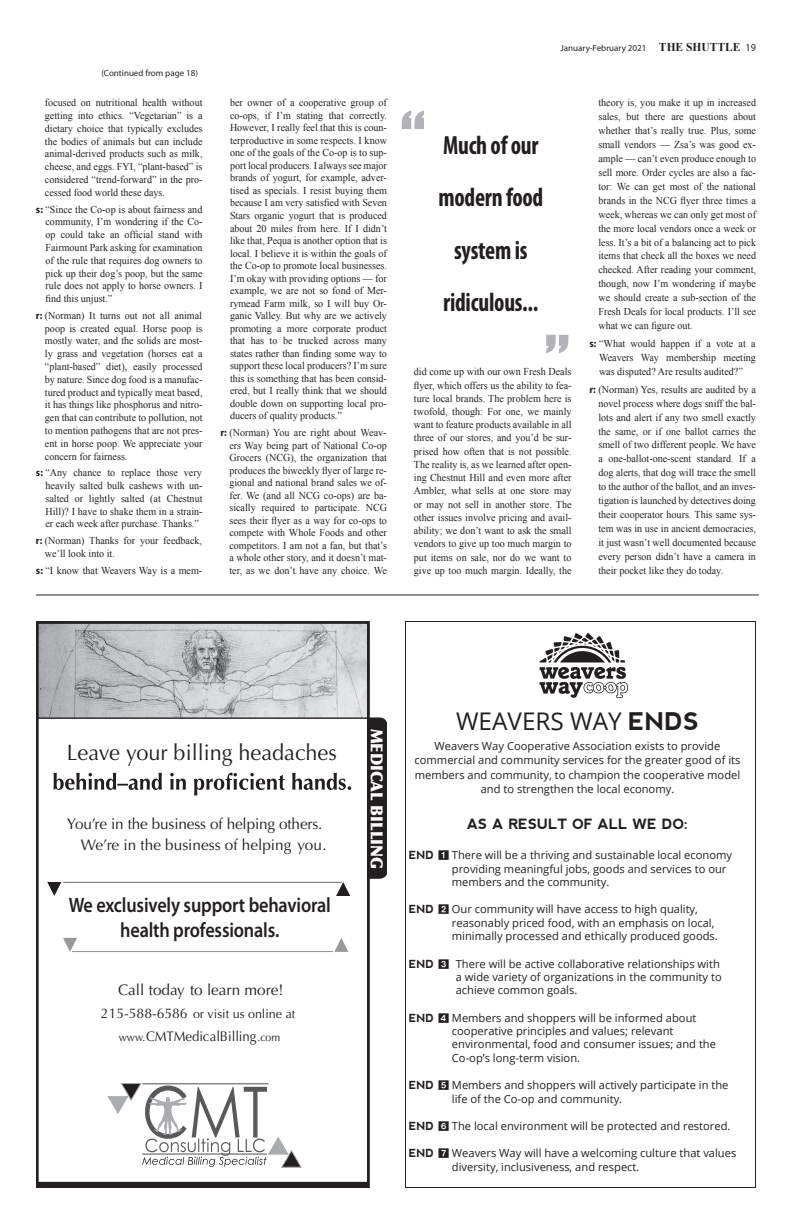
<style>
.page{position:relative;width:792px;height:1224px;background:#fff}
.page>*{position:absolute;margin:0;border:0;box-sizing:border-box;transform-origin:0 0}
.pullquotes{font:72px "Impact";color:#b2b3b7}
.Head_18pt{font:700 condensed 26.4px/52.4px "Myriad Pro";letter-spacing:-.01em;color:#231f20;text-align:center;scale:.91 1}
.t1{font:24.3px "Open Sans";color:#231f20}
.t2{font:22.3px "Optima";color:#231f20}
.t3{font:600 20.9px/25.1px "Myriad Pro";letter-spacing:-.01em;color:#231f20;text-align:center;scale:.87 1}
.t4{font:900 16.7px "Optima";color:#fff;scale:.9 1}
.t5{font:15.3px/20.9px "Optima";color:#231f20;text-align:right}
.t6{font:700 14.2px "nevis";color:#231f20}
.t7{font:13.9px "Optima";color:#231f20;scale:.95 1}
.t8{font:12.5px "Optima";color:#231f20}
.t9{font:11.1px/13.4px "Open Sans";color:#231f20}
.body_no_indent{font:10.5px/12.5px "Times New Roman";color:#231f20;text-align:justify;scale:.96 1}
.Jumplines{font:9px "Myriad Pro";color:#231f20}
.s1{font-family:"Myriad Pro";font-weight:700}
.s2{font-family:"Times New Roman";font-weight:700;font-size:12px}
.s3{font-size:10.5px}
.s4{font-size:13.9px}
.s5{font-size:11.1px}
.s6{font-family:"nevis";font-weight:700}
.s7{font-family:"Bundesbahn Pi One"}
</style>
<div class="page">
<svg style="left:539px;top:633px;width:89px;height:65px"></svg>
<hr style="left:36px;top:595px;width:723px;height:1px;background:#231f20">
<svg style="left:107px;top:1083px;width:195px;height:85px"></svg>
<img style="left:40px;top:625px;width:326px;height:92px">
<hr style="left:36px;top:717px;width:332px;height:2px;background:#231f20">
<div style="left:370px;top:717px;width:17px;height:162px;background:#231f20"></div>
<div style="left:36px;top:621px;width:334px;height:567px;border:3px solid #231f20"></div>
<div style="left:36px;top:1182px;width:333px;height:6px;background:#231f20"></div>
<svg style="left:54px;top:773px;width:297px;height:23px"></svg>
<hr style="left:63px;top:882px;width:279px;height:1px;background:#6c6d70">
<hr style="left:72px;top:951px;width:261px;height:1px;background:#939598">
<svg style="left:47px;top:882px;width:14px;height:14px"></svg>
<svg style="left:336px;top:882px;width:14px;height:14px"></svg>
<svg style="left:63px;top:938px;width:14px;height:14px"></svg>
<svg style="left:334px;top:938px;width:14px;height:14px"></svg>
<p class="Jumplines" style="left:101px;top:67px;width:98px">(Continued from page 18)</p>
<p class="body_no_indent" style="left:45px;top:96px;width:166px;line-height:12.8px">focused on nutritional health without getting into ethics. “Vegetarian” is a dietary choice that typically excludes the bodies of animals but can include animal-derived products such as milk, cheese, and eggs. FYI, “plant-based” is considered “trend-forward” in the pro&shy;cessed food world these days.</p>
<p class="body_no_indent" style="left:46px;top:203px;width:165px;line-height:12.8px;text-indent:-10px"><span class="s1">s:</span> “Since the Co-op is about fairness and community, I’m wondering if the Co&shy;op could take an official stand with Fairmount Park asking for examination of the rule that requires dog owners to pick up their dog’s poop, but the same rule does not apply to horse owners. I find this unjust.”</p>
<p class="body_no_indent" style="left:45px;top:309px;width:166px;line-height:12.8px;text-indent:-9px"><span class="s1">r:</span> (Norman) It turns out not all animal poop is created equal. Horse poop is mostly water, and the solids are most&shy;ly grass and vegetation (horses eat a “plant-based” diet), easily processed by nature. Since dog food is a manufac&shy;tured product and typically meat based, it has things like phosphorus and nitro&shy;gen that can contribute to pollution, not to mention pathogens that are not pres&shy;ent in horse poop. We appreciate your concern for fairness.</p>
<p class="body_no_indent" style="left:46px;top:466px;width:165px;line-height:12.8px;text-indent:-10px"><span class="s1">s:</span> “Any chance to replace those very heavily salted bulk cashews with un&shy;salted or lightly salted (at Chestnut Hill)? I have to shake them in a strain&shy;er each week after purchase. Thanks.”</p>
<p class="body_no_indent" style="left:45px;top:534px;width:165px;line-height:12.8px;text-indent:-9px"><span class="s1">r:</span> (Norman) Thanks for your feedback, we’ll look into it.</p>
<p class="body_no_indent" style="left:36px;top:564px;width:175px"><span class="s1">s:</span> “I know that Weavers Way is a mem-</p>
<p class="Jumplines" style="left:561px;top:42px;width:197px">January-February 2021 <span class="s2">THE SHUTTLE</span> <span class="s3">19</span></p>
<p class="body_no_indent" style="left:230px;top:96px;width:165px">ber owner of a cooperative group of co-ops, if I’m stating that correctly.<br>However, I really feel that this is coun&shy;terproductive in some respects. I know one of the goals of the Co-op is to sup&shy;port local producers. I always see major brands of yogurt, for example, adver&shy;tised as specials. I resist buying them because I am very satisfied with Seven Stars organic yogurt that is produced about 20 miles from here. If I didn’t like that, Pequa is another option that is local. I believe it is within the goals of the Co-op to promote local businesses.<br>I’m okay with providing options — for example, we are not so fond of Mer&shy;rymead Farm milk, so I will buy Or&shy;ganic Valley. But why are we actively promoting a more corporate product that has to be trucked across many states rather than finding some way to support these local producers? I’m sure this is something that has been consid&shy;ered, but I really think that we should double down on supporting local pro&shy;ducers of quality products.”</p>
<p class="body_no_indent" style="left:229px;top:426px;width:166px;text-indent:-9px"><span class="s1">r:</span> (Norman) You are right about Weav&shy;ers Way being part of National Co-op Grocers (NCG), the organization that produces the biweekly flyer of large re&shy;gional and national brand sales we of&shy;fer. We (and all NCG co-ops) are ba&shy;sically required to participate. NCG sees their flyer as a way for co-ops to compete with Whole Foods and other competitors. I am not a fan, but that’s a whole other story, and it doesn’t mat&shy;ter, as we don’t have any choice. We</p>
<p class="pullquotes" style="left:400px;top:83px;width:26px">“</p>
<p class="Head_18pt" style="left:438px;top:118px;width:117px">Much of our modern food system is ridiculous...</p>
<p class="pullquotes" style="left:570px;top:380px;width:26px;rotate:-180deg">“</p>
<p class="body_no_indent" style="left:414px;top:365px;width:166px;line-height:13.2px">did come up with our own Fresh Deals flyer, which offers us the ability to fea&shy;ture local brands. The problem here is twofold, though: For one, we mainly want to feature products available in all three of our stores, and you’d be sur&shy;prised how often that is not possible.<br>The reality is, as we learned after open&shy;ing Chestnut Hill and even more after Ambler, what sells at one store may or may not sell in another store. The other issues involve pricing and avail&shy;ability; we don’t want to ask the small vendors to give up too much margin to put items on sale, nor do we want to give up too much margin. Ideally, the</p>
<p class="body_no_indent" style="left:598px;top:96px;width:166px;line-height:13.9px">theory is, you make it up in increased sales, but there are questions about whether that’s really true. Plus, some small vendors — Zsa’s was good ex&shy;ample — can’t even produce enough to sell more. Order cycles are also a fac&shy;tor: We can get most of the national brands in the NCG flyer three times a week, whereas we can only get most of the more local vendors once a week or less. It’s a bit of a balancing act to pick items that check all the boxes we need checked. After reading your comment, though, now I’m wondering if maybe we should create a sub-section of the Fresh Deals for local products. I’ll see what we can figure out.</p>
<p class="body_no_indent" style="left:599px;top:336px;width:165px;line-height:13.9px;text-indent:-10px"><span class="s1">s:</span> “What would happen if a vote at a Weavers Way membership meeting was disputed? Are results audited?”</p>
<p class="body_no_indent" style="left:598px;top:382px;width:166px;line-height:13.9px;text-indent:-9px"><span class="s1">r:</span> (Norman) Yes, results are audited by a novel process where dogs sniff the bal&shy;lots and alert if any two smell exactly the same, or if one ballot carries the smell of two different people. We have a one-ballot-one-scent standard. If a dog alerts, that dog will trace the smell to the author of the ballot, and an inves&shy;tigation is launched by detectives doing their cooperator hours. This same sys&shy;tem was in use in ancient democracies, it just wasn’t well documented because every person didn’t have a camera in their pocket like they do today.</p>
<p class="t2" style="left:67px;top:740px;width:271px">Leave your billing headaches</p>
<p class="t5" style="left:67px;top:814px;width:261px">You’re in the business of helping others.<br>We’re in the business of helping you.</p>
<p class="t3" style="left:69px;top:892px;width:303px">We exclusively support behavioral health professionals.</p>
<p class="t5" style="left:118px;top:980px;width:167px">Call today to learn more!</p>
<p class="t8" style="left:101px;top:1006px;width:196px"><span class="s4">215-588-6586</span> or visit us online at</p>
<p class="t7" style="left:119px;top:1028px;width:172px"><span class="s5">www.</span>CMTMedicalBilling<span class="s5">.com</span></p>
<p class="t4" style="left:387px;top:729px;width:158px;rotate:90deg">MEDICAL BILLING</p>
<p class="t1" style="left:456px;top:704px;width:244px">WEAVERS WAY <span class="s6">ENDS</span></p>
<p class="t9" style="left:415px;top:739px;width:327px;line-height:14.2px;text-align:center">Weavers Way Cooperative Association exists to provide commercial and community services for the greater good of its members and community, to champion the cooperative model and to strengthen the local economy.</p>
<p class="t6" style="left:467px;top:815px;width:223px">AS A RESULT OF ALL WE DO:</p>
<p class="t9" style="left:452px;top:848px;width:282px;text-indent:-43px"><span class="s6">END</span> <span class="s7">1</span> There will be a thriving and sustainable local economy providing meaningful jobs, goods and services to our members and the community.</p>
<p class="t9" style="left:452px;top:902px;width:267px;text-indent:-43px"><span class="s6">END</span> <span class="s7">2</span> Our community will have access to high quality, reasonably priced food, with an emphasis on local, minimally processed and ethically produced goods.</p>
<p class="t9" style="left:456px;top:957px;width:267px;text-indent:-47px"><span class="s6">END</span> <span class="s7">3</span> There will be active collaborative relationships with a wide variety of organizations in the community to achieve common goals.</p>
<p class="t9" style="left:452px;top:1011px;width:266px;text-indent:-43px"><span class="s6">END</span> <span class="s7">4</span> Members and shoppers will be informed about cooperative principles and values; relevant environmental, food and consumer issues; and the Co-op’s long-term vision.</p>
<p class="t9" style="left:452px;top:1078px;width:278px;text-indent:-43px"><span class="s6">END</span> <span class="s7">5</span> Members and shoppers will actively participate in the life of the Co-op and community.</p>
<p class="t9" style="left:409px;top:1119px;width:323px"><span class="s6">END</span> <span class="s7">6</span> The local environment will be protected and restored.</p>
<p class="t9" style="left:452px;top:1146px;width:286px;text-indent:-43px"><span class="s6">END</span> <span class="s7">7</span> Weavers Way will have a welcoming culture that values diversity, inclusiveness, and respect.</p>
</div>
